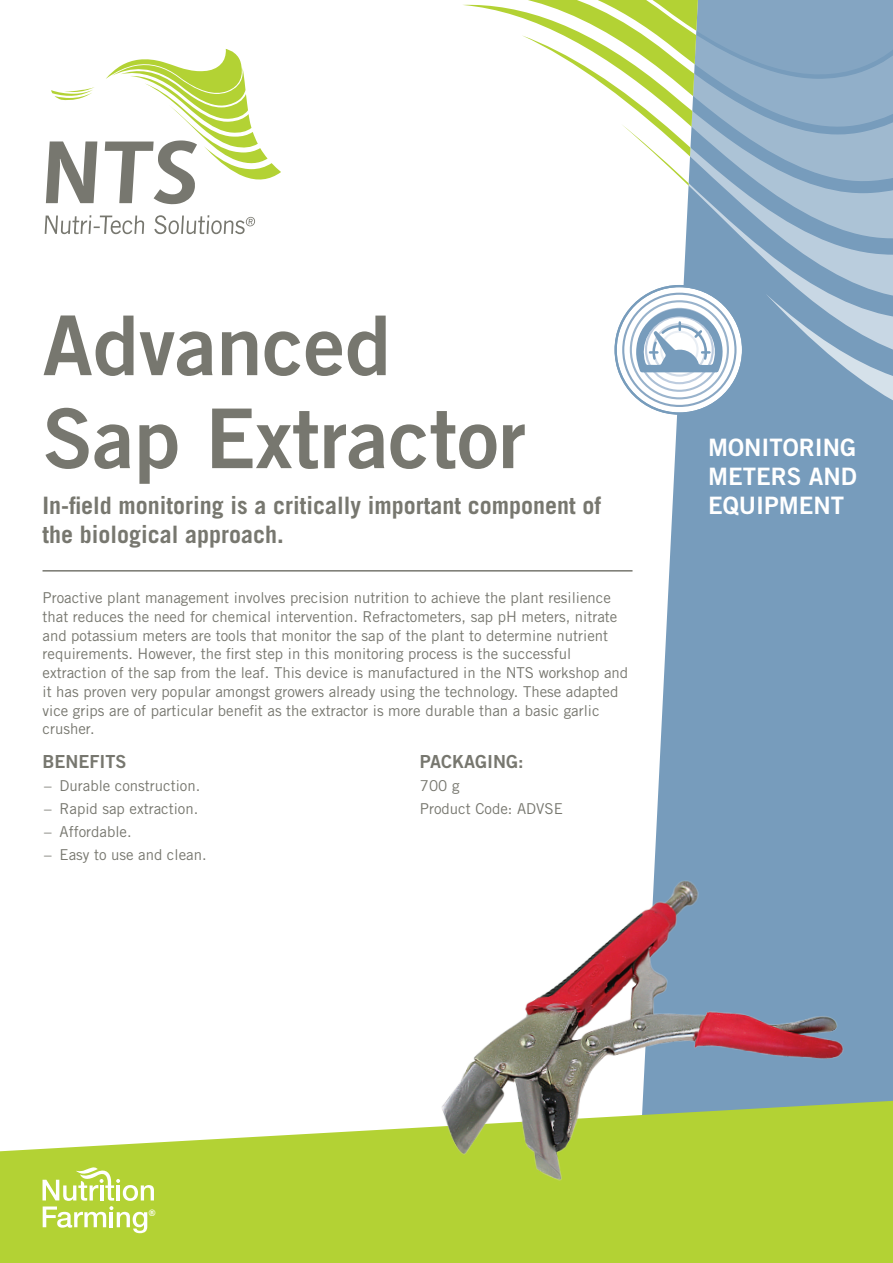
<style>
.page{position:relative;width:893px;height:1263px;background:#fff}
.page>*{position:absolute;margin:0;border:0;box-sizing:border-box;transform-origin:0 0}
.t1{font:82.5px/93px "Trade Gothic Bold Two";color:#77776f}
.t2{font:700 24px/28.8px "Trade Gothic";color:#77776f}
.t3{font:24px/28.8px "Trade Gothic Bold Two";color:#fff;text-align:justify}
.t4{font:18px "Trade Gothic Bold Two";color:#77776f}
.t5{font:15px/18.8px "Trade Gothic";color:#77776f}
.t6{font:700 9px "Helvetica";color:#fff}
</style>
<div class="page">
<svg style="left:46px;top:49px;width:235px;height:155px"></svg>
<svg style="left:45px;top:215px;width:99px;height:19px"></svg>
<svg style="left:154px;top:215px;width:101px;height:19px"></svg>
<div style="left:656px;top:433px;width:237px;height:398px;background:#779cbc"></div>
<svg style="left:463px;top:0;width:430px;height:433px"></svg>
<hr style="left:43px;top:570px;width:589px;height:2px;background:#77776f">
<svg style="left:0;top:1131px;width:893px;height:132px;background:#b8d542"></svg>
<svg style="left:43px;top:1167px;width:111px;height:66px"></svg>
<img style="left:352px;top:831px;width:541px;height:407px">
<h1 class="t1" style="left:43px;top:298px;width:485px">Advanced<br>Sap Extractor</h1>
<h2 class="t2" style="left:43px;top:491px;width:560px">In-field monitoring is a critically important component of the biological approach.</h2>
<p class="t5" style="left:43px;top:588px;width:587px">Proactive plant management involves precision nutrition to achieve the plant resilience that reduces the need for chemical intervention. Refractometers, sap pH meters, nitrate and potassium meters are tools that monitor the sap of the plant to determine nutrient requirements. However, the first step in this monitoring process is the successful extraction of the sap from the leaf. This device is manufactured in the NTS workshop and it has proven very popular amongst growers already using the technology. These adapted vice grips are of particular benefit as the extractor is more durable than a basic garlic crusher.</p>
<p class="t4" style="left:43px;top:750px;width:86px">BENEFITS</p>
<p class="t5" style="left:44px;top:776px;width:158px">– Durable construction.</p>
<p class="t5" style="left:44px;top:799px;width:155px">– Rapid sap extraction.</p>
<p class="t5" style="left:44px;top:822px;width:89px">– Affordable.</p>
<p class="t5" style="left:44px;top:845px;width:164px">– Easy to use and clean.</p>
<p class="t4" style="left:420px;top:750px;width:105px">PACKAGING:</p>
<p class="t5" style="left:420px;top:774px;width:144px;line-height:23px">700 g<br>Product Code: ADVSE</p>
<h2 class="t3" style="left:708px;top:433px;width:150px">MONITORING METERS AND EQUIPMENT</h2>
<p class="t6" style="left:149px;top:1205px;width:8px">®</p>
</div>
